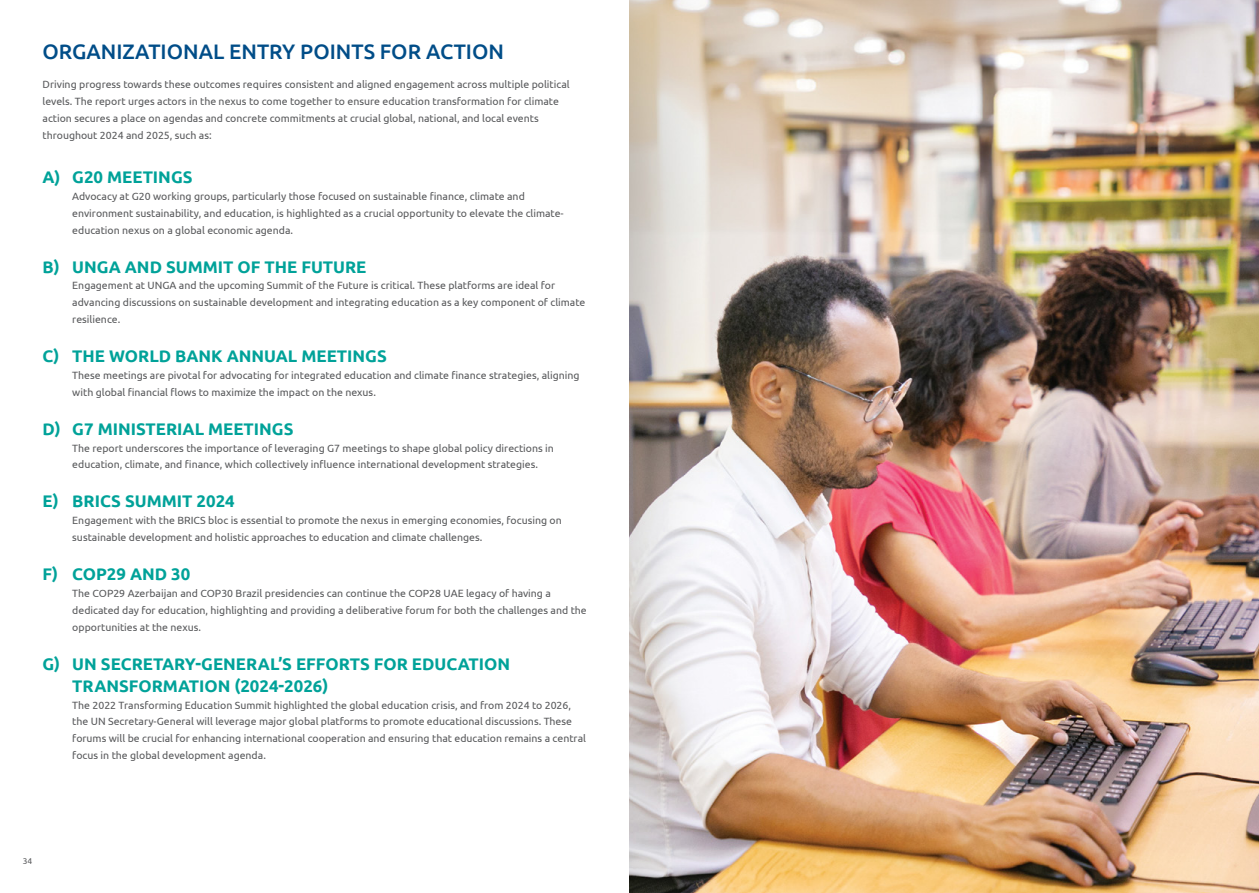
<style>
.page{position:relative;width:1259px;height:893px;background:#fff}
.page>*{position:absolute;margin:0;border:0;box-sizing:border-box;transform-origin:0 0}
.t1{font:500 21px "Ubuntu";color:#004d88}
.t2{font:700 16.8px/22.2px "Ubuntu";color:#00a299}
.t3{font:10.5px/16.8px "Ubuntu";color:#58595b}
.t4{font:8.4px "Ubuntu";color:#58595b}
</style>
<div class="page">
<img style="left:629px;top:0;width:630px;height:893px">
<h1 class="t1" style="left:43px;top:38px;width:463px">ORGANIZATIONAL ENTRY POINTS FOR ACTION</h1>
<p class="t3" style="left:43px;top:76px;width:529px">Driving progress towards these outcomes requires consistent and aligned engagement across multiple political levels. The report urges actors in the nexus to come together to ensure education transformation for climate action secures a place on agendas and concrete commitments at crucial global, national, and local events throughout 2024 and 2025, such as:</p>
<h2 class="t2" style="left:43px;top:166px;width:152px">A) G20 MEETINGS</h2>
<p class="t3" style="left:72px;top:187px;width:493px">Advocacy at G20 working groups, particularly those focused on sustainable finance, climate and environment sustainability, and education, is highlighted as a crucial opportunity to elevate the climate&shy;education nexus on a global economic agenda.</p>
<h2 class="t2" style="left:43px;top:255px;width:325px">B) UNGA AND SUMMIT OF THE FUTURE</h2>
<p class="t3" style="left:72px;top:277px;width:514px">Engagement at UNGA and the upcoming Summit of the Future is critical. These platforms are ideal for advancing discussions on sustainable development and integrating education as a key component of climate resilience.</p>
<h2 class="t2" style="left:43px;top:345px;width:346px">C) THE WORLD BANK ANNUAL MEETINGS</h2>
<p class="t3" style="left:72px;top:366px;width:509px">These meetings are pivotal for advocating for integrated education and climate finance strategies, aligning with global financial flows to maximize the impact on the nexus.</p>
<h2 class="t2" style="left:43px;top:417px;width:252px">D) G7 MINISTERIAL MEETINGS</h2>
<p class="t3" style="left:72px;top:439px;width:483px">The report underscores the importance of leveraging G7 meetings to shape global policy directions in education, climate, and finance, which collectively influence international development strategies.</p>
<h2 class="t2" style="left:43px;top:490px;width:194px">E) BRICS SUMMIT 2024</h2>
<p class="t3" style="left:72px;top:512px;width:491px">Engagement with the BRICS bloc is essential to promote the nexus in emerging economies, focusing on sustainable development and holistic approaches to education and climate challenges.</p>
<h2 class="t2" style="left:43px;top:563px;width:149px">F) COP29 AND 30</h2>
<p class="t3" style="left:72px;top:584px;width:516px">The COP29 Azerbaijan and COP30 Brazil presidencies can continue the COP28 UAE legacy of having a dedicated day for education, highlighting and providing a deliberative forum for both the challenges and the opportunities at the nexus.</p>
<h2 class="t2" style="left:72px;top:652px;width:439px;text-indent:-30px">G) UN SECRETARY-GENERAL’S EFFORTS FOR EDUCATION<br>TRANSFORMATION (2024-2026)</h2>
<p class="t3" style="left:72px;top:696px;width:515px">The 2022 Transforming Education Summit highlighted the global education crisis, and from 2024 to 2026, the UN Secretary-General will leverage major global platforms to promote educational discussions. These forums will be crucial for enhancing international cooperation and ensuring that education remains a central focus in the global development agenda.</p>
<p class="t4" style="left:23px;top:856px;width:11px">34</p>
</div>
